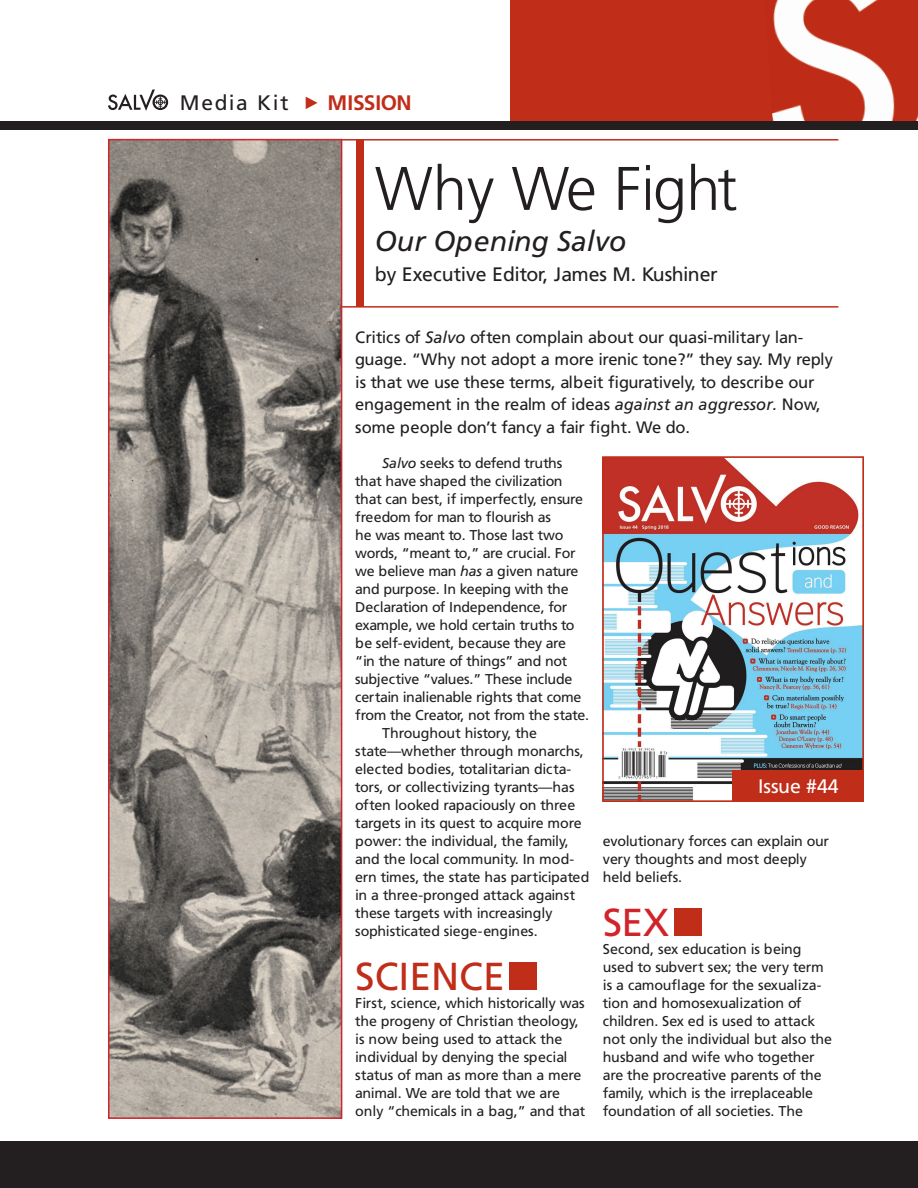
<style>
.page{position:relative;width:918px;height:1188px;background:#fff}
.page>*{position:absolute;margin:0;border:0;box-sizing:border-box;transform-origin:0 0}
.t1{font:300 61.5px "Frutiger";letter-spacing:-.01em;color:#231f20}
.t2{font:39px "Frutiger";color:#c02d19}
.t3{font:39px "Frutiger";color:#d1232a}
.t4{font:italic 28.5px "Frutiger";color:#231f20}
.t5{font:21px "Frutiger";letter-spacing:.08em;color:#231f20}
.t6{font:19.5px "Frutiger";color:#231f20}
.t7{font:19.5px "Frutiger";color:#fff}
.t8{font:16.5px/22.5px "Frutiger";letter-spacing:-.02em;color:#231f20}
.t9{font:14.25px/18px "Frutiger";letter-spacing:-.01em;color:#231f20}
.t10{font:14.25px "Frutiger";letter-spacing:-.03em;color:#231f20}
.s1{font-family:"Click Bits Arrows 2";color:#c02d19}
.s2{font-weight:700;color:#c02d19}
.s3{font-style:italic}
</style>
<div class="page">
<hr style="left:342px;top:306px;width:496px;height:2px;background:#c02d19">
<hr style="left:342px;top:139px;width:496px;height:2px;background:#c02d19">
<div style="left:510px;top:962px;width:27px;height:28px;background:#c02d19"></div>
<div style="left:674px;top:908px;width:28px;height:28px;background:#c02d19"></div>
<img style="left:111px;top:142px;width:228px;height:974px">
<div style="left:108px;top:139px;width:234px;height:980px;border:2px solid #d1232a"></div>
<div style="left:356px;top:139px;width:8px;height:168px;background:#c02d19"></div>
<div style="left:511px;top:0;width:407px;height:123px;background:#c02d19"></div>
<img style="left:772px;top:0;width:146px;height:121px">
<svg style="left:108px;top:90px;width:60px;height:21px"></svg>
<div style="left:0;top:121px;width:918px;height:9px;background:#231f20"></div>
<div style="left:0;top:1142px;width:918px;height:46px;background:#231f20"></div>
<img style="left:605px;top:459px;width:256px;height:340px">
<div style="left:602px;top:456px;width:262px;height:346px;border:2px solid #c02d19"></div>
<div style="left:733px;top:771px;width:131px;height:30px;background:#c02d19"></div>
<h3 class="t5" style="left:180px;top:90px;width:233px">Media Kit <span class="s1">3</span> <span class="s2">MISSION</span></h3>
<h1 class="t1" style="left:375px;top:154px;width:364px">Why We Fight</h1>
<h3 class="t4" style="left:375px;top:225px;width:253px">Our Opening Salvo</h3>
<h3 class="t6" style="left:375px;top:263px;width:344px">by Executive Editor, James M. Kushiner</h3>
<p class="t8" style="left:355px;top:326px;width:479px">Critics of <span class="s3">Salvo</span> often complain about our quasi-military lan&shy;guage. “Why not adopt a more irenic tone?” they say. My reply is that we use these terms, albeit figuratively, to describe our engagement in the realm of ideas <span class="s3">against an aggressor.</span> Now, some people don’t fancy a fair fight. We do.</p>
<p class="t9" style="left:382px;top:454px;width:182px"><span class="s3">Salvo</span> seeks to defend truths</p>
<p class="t9" style="left:355px;top:472px;width:209px">that have shaped the civilization</p>
<p class="t9" style="left:355px;top:490px;width:229px">that can best, if imperfectly, ensure</p>
<p class="t10" style="left:355px;top:509px;width:197px">freedom for man to flourish as</p>
<p class="t9" style="left:355px;top:526px;width:210px">he was meant to. Those last two</p>
<p class="t9" style="left:355px;top:544px;width:222px">words, “meant to,” are crucial. For</p>
<p class="t9" style="left:355px;top:562px;width:225px">we believe man <span class="s3">has</span> a given nature</p>
<p class="t9" style="left:355px;top:580px;width:215px">and purpose. In keeping with the</p>
<p class="t9" style="left:355px;top:598px;width:213px">Declaration of Independence, for</p>
<p class="t9" style="left:355px;top:616px;width:221px">example, we hold certain truths to</p>
<p class="t9" style="left:355px;top:634px;width:212px">be self-evident, because they are</p>
<p class="t10" style="left:355px;top:653px;width:214px">“in the nature of things” and not</p>
<p class="t9" style="left:355px;top:670px;width:219px">subjective “values.” These include</p>
<p class="t9" style="left:355px;top:688px;width:228px">certain inalienable rights that come</p>
<p class="t9" style="left:355px;top:706px;width:235px">from the Creator, not from the state.</p>
<p class="t9" style="left:382px;top:724px;width:156px">Throughout history, the</p>
<p class="t9" style="left:355px;top:742px;width:230px">state—whether through monarchs,</p>
<p class="t9" style="left:355px;top:760px;width:218px">elected bodies, totalitarian dicta-</p>
<p class="t9" style="left:355px;top:778px;width:221px">tors, or collectivizing tyrants—has</p>
<p class="t9" style="left:355px;top:796px;width:222px">often looked rapaciously on three</p>
<p class="t9" style="left:355px;top:814px;width:228px">targets in its quest to acquire more</p>
<p class="t9" style="left:355px;top:832px;width:215px">power: the individual, the family,</p>
<p class="t9" style="left:355px;top:850px;width:220px">and the local community. In mod-</p>
<p class="t9" style="left:355px;top:868px;width:236px">ern times, the state has participated</p>
<p class="t9" style="left:355px;top:886px;width:222px">in a three-pronged attack against</p>
<p class="t9" style="left:355px;top:904px;width:199px">these targets with increasingly</p>
<p class="t9" style="left:355px;top:922px;width:184px">sophisticated siege-engines.</p>
<h2 class="t2" style="left:355px;top:954px;width:151px">SCIENCE</h2>
<p class="t9" style="left:355px;top:994px;width:232px">First, science, which historically was the progeny of Christian theology, is now being used to attack the individual by denying the special status of man as more than a mere animal. We are told that we are only “chemicals in a bag,” and that</p>
<h3 class="t7" style="left:758px;top:775px;width:82px">Issue #44</h3>
<p class="t9" style="left:603px;top:832px;width:228px">evolutionary forces can explain our very thoughts and most deeply held beliefs.</p>
<h2 class="t3" style="left:603px;top:900px;width:68px">SEX</h2>
<p class="t9" style="left:603px;top:940px;width:231px">Second, sex education is being used to subvert sex; the very term is a camouflage for the sexualiza&shy;tion and homosexualization of children. Sex ed is used to attack not only the individual but also the husband and wife who together are the procreative parents of the family, which is the irreplaceable foundation of all societies. The</p>
</div>
